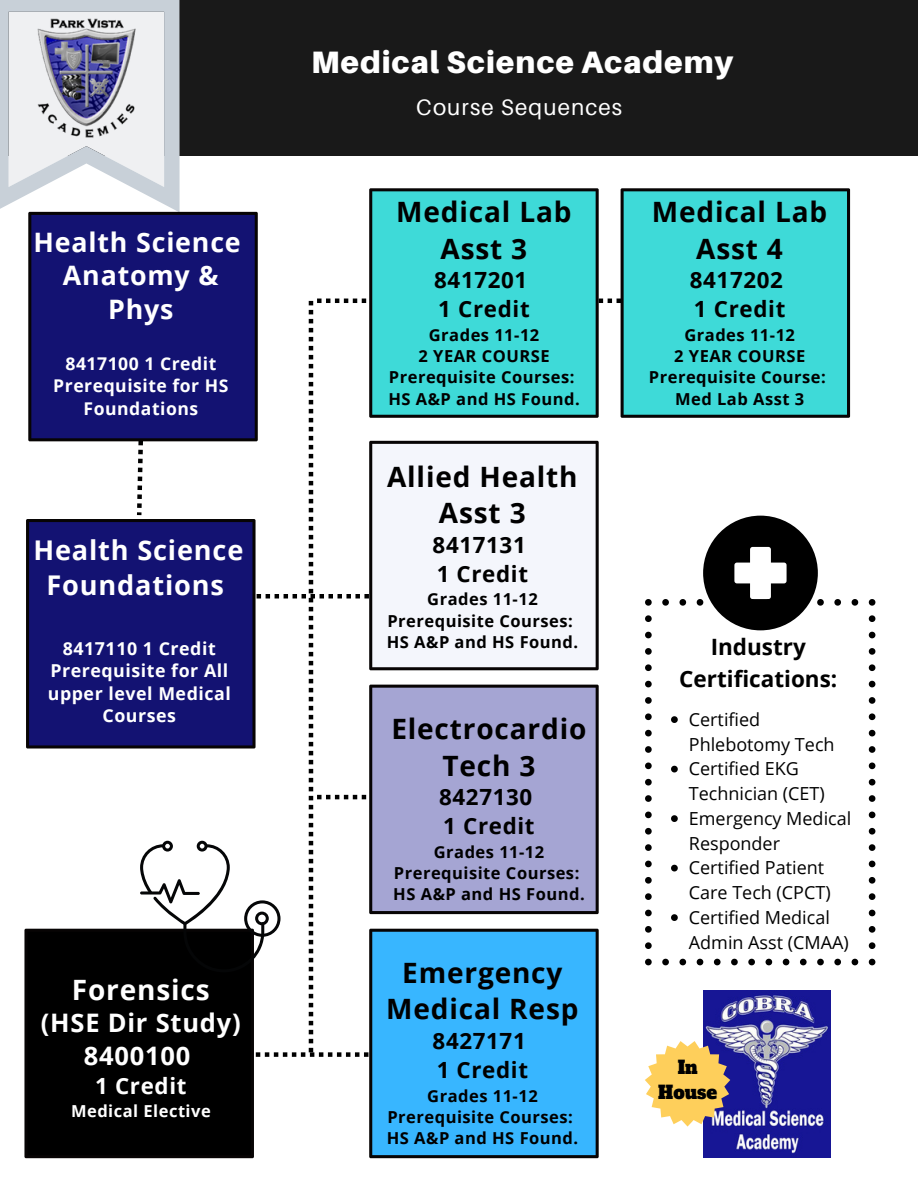
<style>
.page{position:relative;width:918px;height:1188px;background:#fff}
.page>*{position:absolute;margin:0;border:0;box-sizing:border-box;transform-origin:0 0}
.t1{font:900 31.05px "Aileron";letter-spacing:.03em;color:#fff}
.t2{font:700 28.05px/36.3px "Open Sans";letter-spacing:.03em;color:#000;text-align:center}
.t3{font:700 28.05px "Open Sans";letter-spacing:.03em;color:#fff}
.t4{font:700 27.15px/34.8px "Open Sans";letter-spacing:.03em;color:#fff;text-align:center}
.t5{font:700 26.85px/33.8px "Open Sans";letter-spacing:.03em;color:#fff;text-align:center}
.t6{font:700 25.5px/32.7px "Open Sans";letter-spacing:.03em;color:#fff;text-align:center}
.t7{font:700 22.5px/31.5px "Open Sans";color:#000;text-align:center}
.t8{font:700 22.35px/28.8px "Open Sans";letter-spacing:.03em;color:#000}
.t9{font:22.35px "Aileron";letter-spacing:.05em;color:#fff}
.t10{font:700 22.35px "Open Sans";letter-spacing:.03em;color:#fff}
.t11{font:18px/24.8px "Open Sans";color:#000}
.t12{font:18px/24.8px "Alfa Slab One";color:#000;text-align:center}
.t13{font:700 17.85px/22.5px "Open Sans";letter-spacing:.03em;color:#fff;text-align:center}
.t14{font:700 17.55px/22.5px "Open Sans";letter-spacing:.03em;color:#fff;text-align:center}
.t15{font:700 16.5px/21.3px "Open Sans";letter-spacing:.03em;color:#000;text-align:center}
.t16{font:700 16.5px "Open Sans";letter-spacing:.03em;color:#fff}
</style>
<div class="page">
<div style="left:0;top:0;width:918px;height:155px;background:#191919"></div>
<svg style="left:0;top:0;width:180px;height:212px"></svg>
<img style="left:15px;top:6px;width:143px;height:145px">
<img style="left:703px;top:990px;width:127px;height:168px">
<div style="left:28px;top:212px;width:230px;height:229px;background:#131272"></div>
<svg style="left:26px;top:519px;width:111px;height:230px;background:#13116c"></svg>
<svg style="left:599px;top:299px;width:22px;height:4px"></svg>
<div style="left:369px;top:188px;width:230px;height:230px;background:#3edad8"></div>
<div style="left:621px;top:188px;width:229px;height:230px;background:#3edad8"></div>
<div style="left:369px;top:441px;width:230px;height:229px;background:#f4f6fc"></div>
<div style="left:369px;top:929px;width:230px;height:229px;background:#38b6ff"></div>
<div style="left:369px;top:685px;width:230px;height:229px;background:#a5a5d3"></div>
<div style="left:24px;top:929px;width:230px;height:229px;background:#000"></div>
<svg style="left:869px;top:599px;width:6px;height:7px"></svg>
<svg style="left:869px;top:615px;width:6px;height:334px"></svg>
<svg style="left:869px;top:959px;width:6px;height:6px"></svg>
<svg style="left:662px;top:959px;width:196px;height:6px"></svg>
<svg style="left:645px;top:959px;width:7px;height:6px"></svg>
<svg style="left:645px;top:615px;width:7px;height:334px"></svg>
<svg style="left:645px;top:599px;width:7px;height:7px"></svg>
<svg style="left:137px;top:299px;width:232px;height:758px"></svg>
<svg style="left:662px;top:516px;width:196px;height:114px"></svg>
<svg style="left:645px;top:1041px;width:85px;height:86px"></svg>
<svg style="left:671px;top:716px;width:7px;height:7px"></svg>
<svg style="left:671px;top:766px;width:7px;height:6px"></svg>
<svg style="left:671px;top:815px;width:7px;height:7px"></svg>
<svg style="left:671px;top:865px;width:7px;height:6px"></svg>
<svg style="left:671px;top:914px;width:7px;height:7px"></svg>
<h3 class="t5" style="left:34px;top:224px;width:209px">Health Science<br>Anatomy &amp;<br>Phys</h3>
<p class="t14" style="left:53px;top:352px;width:177px">8417100 1 Credit<br>Prerequisite for HS<br>Foundations</p>
<h3 class="t4" style="left:34px;top:532px;width:211px">Health Science<br>Foundations</h3>
<p class="t13" style="left:48px;top:637px;width:185px">8417110 1 Credit<br>Prerequisite for All upper level Medical<br>Courses</p>
<h2 class="t3" style="left:72px;top:970px;width:139px">Forensics</h2>
<h3 class="t6" style="left:41px;top:1006px;width:201px">(HSE Dir Study)<br>8400100</h3>
<h3 class="t10" style="left:95px;top:1070px;width:93px">1 Credit</h3>
<p class="t16" style="left:71px;top:1099px;width:141px">Medical Elective</p>
<h1 class="t1" style="left:311px;top:43px;width:424px">Medical Science Academy</h1>
<h3 class="t9" style="left:416px;top:93px;width:207px">Course Sequences</h3>
<h2 class="t2" style="left:396px;top:193px;width:177px">Medical Lab<br>Asst 3</h2>
<h3 class="t8" style="left:434px;top:265px;width:97px">8417201<br>1 Credit</h3>
<p class="t15" style="left:388px;top:324px;width:193px">Grades 11-12<br>2 YEAR COURSE<br>Prerequisite Courses:<br>HS A&amp;P and HS Found.</p>
<h2 class="t2" style="left:387px;top:458px;width:192px">Allied Health<br>Asst 3</h2>
<h3 class="t8" style="left:433px;top:530px;width:97px">8417131<br>1 Credit</h3>
<p class="t15" style="left:387px;top:588px;width:193px">Grades 11-12<br>Prerequisite Courses:<br>HS A&amp;P and HS Found.</p>
<h2 class="t2" style="left:391px;top:710px;width:197px">Electrocardio<br>Tech 3</h2>
<h3 class="t8" style="left:439px;top:782px;width:97px">8427130<br>1 Credit</h3>
<p class="t15" style="left:393px;top:841px;width:193px">Grades 11-12<br>Prerequisite Courses:<br>HS A&amp;P and HS Found.</p>
<h2 class="t2" style="left:386px;top:954px;width:194px">Emergency<br>Medical Resp</h2>
<h3 class="t8" style="left:433px;top:1026px;width:97px">8427171<br>1 Credit</h3>
<p class="t15" style="left:387px;top:1084px;width:193px">Grades 11-12<br>Prerequisite Courses:<br>HS A&amp;P and HS Found.</p>
<h2 class="t2" style="left:652px;top:193px;width:177px">Medical Lab<br>Asst 4</h2>
<h3 class="t8" style="left:690px;top:265px;width:97px">8417202<br>1 Credit</h3>
<p class="t15" style="left:649px;top:324px;width:178px">Grades 11-12<br>2 YEAR COURSE<br>Prerequisite Course:<br>Med Lab Asst 3</p>
<h3 class="t7" style="left:679px;top:631px;width:160px">Industry<br>Certifications:</h3>
<p class="t11" style="left:689px;top:707px;width:164px">Certified<br>Phlebotomy Tech<br>Certified EKG<br>Technician (CET)<br>Emergency Medical<br>Responder<br>Certified Patient<br>Care Tech (CPCT)<br>Certified Medical<br>Admin Asst (CMAA)</p>
<p class="t12" style="left:658px;top:1055px;width:60px">In<br>House</p>
</div>
